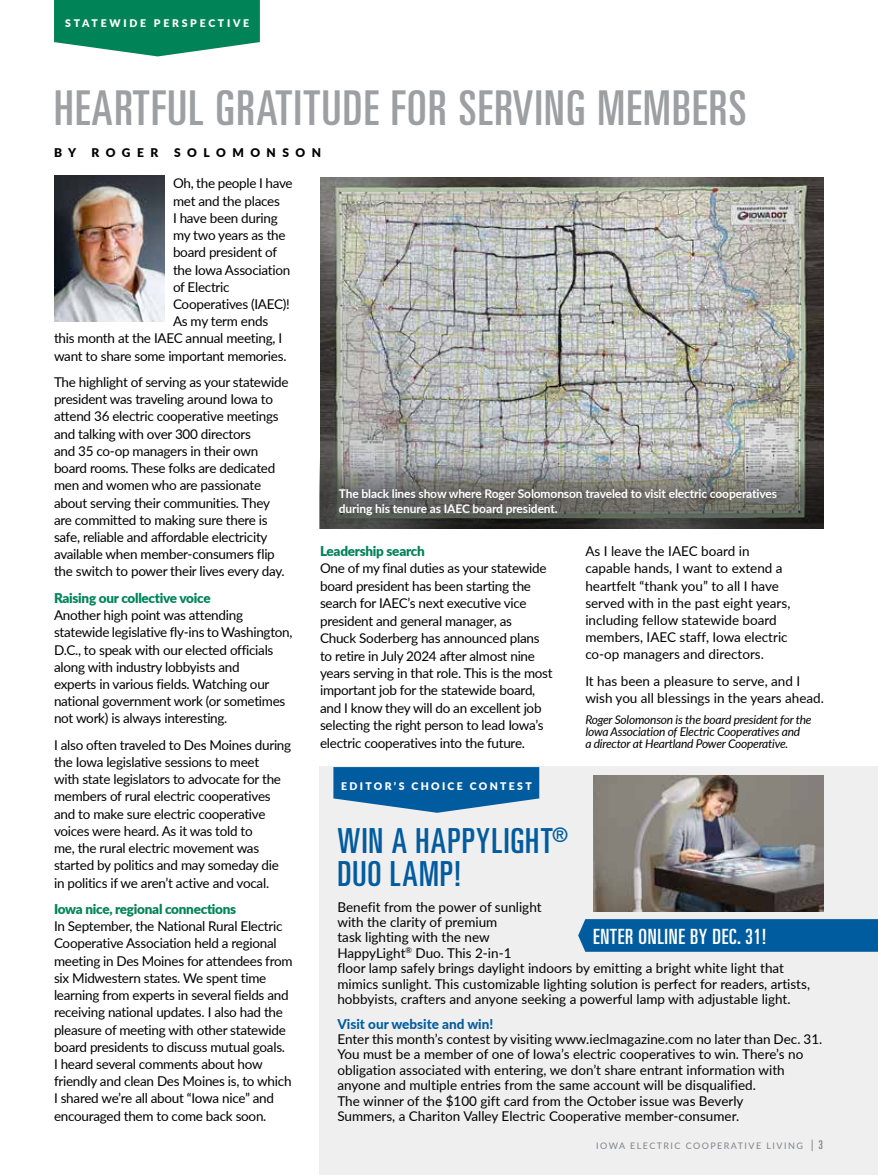
<style>
.page{position:relative;width:878px;height:1175px;background:#fff}
.page>*{position:absolute;margin:0;border:0;box-sizing:border-box;transform-origin:0 0}
.t1{font:ultra-condensed 48px "Univers";letter-spacing:.03em;color:#9d9fa2}
.t2{font:ultra-condensed 34.5px/33px "Univers";letter-spacing:.03em;color:#005c9e}
.t3{font:ultra-condensed 21px "Univers";letter-spacing:.03em;color:#fff}
.t4{font:13.5px/17.2px "Lato";letter-spacing:-.02em;color:#000}
.t5{font:13.5px/15.5px "Lato";color:#000}
.t6{font:900 13.5px "Lato";letter-spacing:-.02em;color:#008457}
.t7{font:800 13.5px "Lato";color:#005c9e}
.t8{font:italic 12px/12px "Lato";letter-spacing:-.02em;color:#000}
.t9{font:700 12px/14.4px "Lato";letter-spacing:-.01em;color:#fff}
.t10{font:900 12px "Lato";letter-spacing:.54em;color:#000}
.t11{font:900 10.5px "Lato";letter-spacing:.22em;color:#fff}
.t12{font:900 10.5px "Lato";letter-spacing:.26em;color:#fff}
.t13{font:9px "Lato";letter-spacing:.16em;color:#808285}
.s1{font-size:12px}
.s2{font-family:"Univers";font-stretch:ultra-condensed;font-size:12px}
</style>
<div class="page">
<div style="left:320px;top:767px;width:558px;height:407px;background:#efeff0"></div>
<svg style="left:333px;top:767px;width:206px;height:45px;background:#2371aa"></svg>
<div style="left:578px;top:919px;width:299px;height:32px;background:#005c9e"></div>
<img style="left:593px;top:775px;width:231px;height:136px">
<svg style="left:54px;top:0;width:206px;height:56px;background:#1e926b"></svg>
<img style="left:54px;top:175px;width:110px;height:146px">
<img style="left:320px;top:178px;width:504px;height:277px">
<svg style="left:320px;top:455px;width:504px;height:74px;background:#6f706d"></svg>
<p class="t12" style="left:65px;top:15px;width:186px">STATEWIDE PERSPECTIVE</p>
<h1 class="t1" style="left:54px;top:81px;width:694px">HEARTFUL GRATITUDE FOR SERVING MEMBERS</h1>
<p class="t10" style="left:54px;top:144px;width:24px">B Y</p>
<p class="t10" style="left:91px;top:144px;width:68px">ROGER</p>
<p class="t10" style="left:174px;top:144px;width:148px">SOLOMONSON</p>
<p class="t4" style="left:173px;top:174px;width:121px">Oh, the people I have</p>
<p class="t4" style="left:173px;top:191px;width:108px">met and the places</p>
<p class="t4" style="left:173px;top:209px;width:106px">I have been during</p>
<p class="t4" style="left:173px;top:226px;width:114px">my two years as the</p>
<p class="t4" style="left:173px;top:243px;width:106px">board president of</p>
<p class="t4" style="left:173px;top:260px;width:119px">the Iowa Association</p>
<p class="t4" style="left:173px;top:278px;width:58px">of Electric</p>
<p class="t4" style="left:173px;top:295px;width:118px">Cooperatives (IAEC)!</p>
<p class="t4" style="left:173px;top:312px;width:97px">As my term ends</p>
<p class="t4" style="left:54px;top:329px;width:230px">this month at the IAEC annual meeting, I</p>
<p class="t4" style="left:54px;top:346px;width:234px">want to share some important memories.</p>
<p class="t4" style="left:54px;top:373px;width:236px">The highlight of serving as your statewide president was traveling around Iowa to attend 36 electric cooperative meetings and talking with over 300 directors<br>and 35 co-op managers in their own board rooms. These folks are dedicated men and women who are passionate about serving their communities. They are committed to making sure there is safe, reliable and affordable electricity available when member-consumers flip the switch to power their lives every day.</p>
<p class="t6" style="left:54px;top:588px;width:158px">Raising our collective voice</p>
<p class="t4" style="left:54px;top:606px;width:240px">Another high point was attending statewide legislative fly-ins to Washington, D.C., to speak with our elected officials along with industry lobbyists and<br>experts in various fields. Watching our national government work (or sometimes not work) is always interesting.</p>
<p class="t4" style="left:54px;top:735px;width:239px">I also often traveled to Des Moines during the Iowa legislative sessions to meet<br>with state legislators to advocate for the members of rural electric cooperatives and to make sure electric cooperative voices were heard. As it was told to<br>me, the rural electric movement was started by politics and may someday die in politics if we aren’t active and vocal.</p>
<p class="t6" style="left:54px;top:899px;width:184px">Iowa nice, regional connections</p>
<p class="t4" style="left:54px;top:917px;width:240px">In September, the National Rural Electric Cooperative Association held a regional meeting in Des Moines for attendees from six Midwestern states. We spent time learning from experts in several fields and receiving national updates. I also had the pleasure of meeting with other statewide board presidents to discuss mutual goals.<br>I heard several comments about how friendly and clean Des Moines is, to which I shared we’re all about “Iowa nice” and encouraged them to come back soon.</p>
<p class="t9" style="left:339px;top:486px;width:439px">The black lines show where Roger Solomonson traveled to visit electric cooperatives during his tenure as IAEC board president.</p>
<p class="t6" style="left:320px;top:541px;width:106px">Leadership search</p>
<p class="t4" style="left:320px;top:559px;width:234px">One of my final duties as your statewide board president has been starting the search for IAEC’s next executive vice president and general manager, as<br>Chuck Soderberg has announced plans to retire in July 2024 after almost nine years serving in that role. This is the most important job for the statewide board, and I know they will do an excellent job selecting the right person to lead Iowa’s electric cooperatives into the future.</p>
<p class="t11" style="left:341px;top:778px;width:192px">EDITOR’S CHOICE CONTEST</p>
<h2 class="t2" style="left:337px;top:824px;width:232px">WIN A HAPPYLIGHT<sup>®<br></sup>DUO LAMP!</h2>
<p class="t5" style="left:585px;top:542px;width:206px;line-height:17.1px">As I leave the IAEC board in capable hands, I want to extend a heartfelt “thank you” to all I have served with in the past eight years, including fellow statewide board members, IAEC staff, Iowa electric co-op managers and directors.</p>
<p class="t5" style="left:585px;top:671px;width:240px;line-height:17.1px">It has been a pleasure to serve, and I wish you all blessings in the years ahead.</p>
<p class="t8" style="left:585px;top:713px;width:228px">Roger Solomonson is the board president for the<br>Iowa Association of Electric Cooperatives and<br>a director at Heartland Power Cooperative.</p>
<p class="t5" style="left:337px;top:898px;width:474px">Benefit from the power of sunlight<br>with the clarity of premium<br>task lighting with the new<br>HappyLight<sup>®</sup> Duo. This 2-in-1<br>floor lamp safely brings daylight indoors by emitting a bright white light that mimics sunlight. This customizable lighting solution is perfect for readers, artists, hobbyists, crafters and anyone seeking a powerful lamp with adjustable light.</p>
<p class="t7" style="left:337px;top:1013px;width:157px">Visit our website and win!</p>
<p class="t5" style="left:337px;top:1030px;width:486px">Enter this month’s contest by visiting www.ieclmagazine.com no later than Dec. 31.<br>You must be a member of one of Iowa’s electric cooperatives to win. There’s no obligation associated with entering, we don’t share entrant information with anyone and multiple entries from the same account will be disqualified.<br>The winner of the $100 gift card from the October issue was Beverly<br>Summers, a Chariton Valley Electric Cooperative member-consumer.</p>
<h3 class="t3" style="left:593px;top:924px;width:175px">ENTER ONLINE BY DEC. 31!</h3>
<p class="t13" style="left:596px;top:1139px;width:228px">IOWA ELECTRIC COOPERATIVE LIVING <span class="s1">|</span> <span class="s2">3</span></p>
</div>
